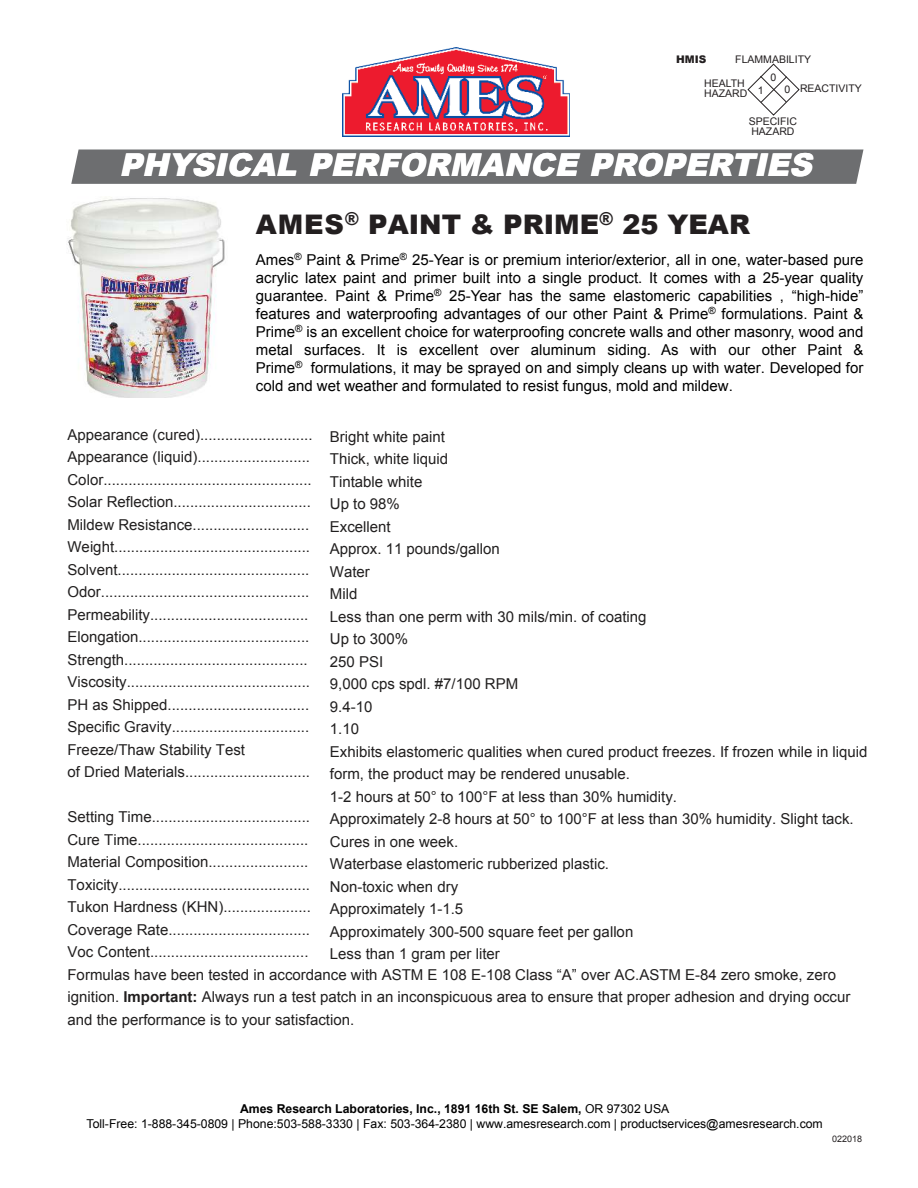
<style>
.page{position:relative;width:918px;height:1188px;background:#fff}
.page>*{position:absolute;margin:0;border:0;box-sizing:border-box;transform-origin:0 0}
.t1{font:italic 900 31.5px "Arial";color:#fff}
.t2{font:900 27px "Arial";color:#231f20}
.t3{font:15px/22.5px "Arial";color:#211f1f}
.t4{font:15px/18px "Arial";color:#000;text-align:justify}
.t5{font:12.3px/15px "Arial";color:#000;text-align:center}
.t6{font:10.5px/10.5px "Arial";color:#231f20}
.t7{font:900 10.5px "Arial";color:#231f20}
.t8{font:9px "Arial";color:#231f20}
.s1{font-weight:700}
</style>
<div class="page">
<div style="left:71px;top:150px;width:792px;height:34px;background:#6d6e70"></div>
<svg style="left:747px;top:63px;width:53px;height:53px"></svg>
<img style="left:67px;top:197px;width:158px;height:201px">
<img style="left:343px;top:48px;width:226px;height:89px">
<p class="t7" style="left:676px;top:53px;width:32px">HMIS</p>
<p class="t6" style="left:735px;top:55px;width:77px">FLAMMABILITY</p>
<p class="t6" style="left:800px;top:84px;width:63px">REACTIVITY</p>
<p class="t6" style="left:770px;top:73px;width:7px">0</p>
<p class="t6" style="left:704px;top:79px;width:45px">HEALTH<br>HAZARD</p>
<p class="t6" style="left:785px;top:85px;width:7px">0</p>
<p class="t6" style="left:758px;top:86px;width:7px">1</p>
<p class="t6" style="left:749px;top:117px;width:50px">SPECIFIC<br>HAZARD</p>
<h1 class="t1" style="left:120px;top:146px;width:698px">PHYSICAL PERFORMANCE PROPERTIES</h1>
<h2 class="t2" style="left:256px;top:209px;width:496px">AMES<sup>®</sup> PAINT &amp; PRIME<sup>®</sup> 25 YEAR</h2>
<p class="t4" style="left:256px;top:252px;width:609px">Ames<sup>®</sup> Paint &amp; Prime<sup>®</sup> 25-Year is or premium interior/exterior, all in one, water-based pure acrylic latex paint and primer built into a single product. It comes with a 25-year quality guarantee. Paint &amp; Prime<sup>®</sup> 25-Year has the same elastomeric capabilities , “high-hide” features and waterproofing advantages of our other Paint &amp; Prime<sup>®</sup> formulations. Paint &amp; Prime<sup>®</sup> is an excellent choice for waterproofing concrete walls and other masonry, wood and metal surfaces. It is excellent over aluminum siding. As with our other Paint &amp; Prime<sup>®</sup> formulations, it may be sprayed on and simply cleans up with water. Developed for cold and wet weather and formulated to resist fungus, mold and mildew.</p>
<p class="t3" style="left:68px;top:425px;width:247px">Appearance (cured)...........................<br>Appearance (liquid)...........................<br>Color..................................................<br>Solar Reflection.................................<br>Mildew Resistance............................<br>Weight...............................................<br>Solvent..............................................<br>Odor..................................................<br>Permeability......................................<br>Elongation.........................................<br>Strength............................................<br>Viscosity............................................<br>PH as Shipped..................................<br>Specific Gravity.................................<br>Freeze/Thaw Stability Test<br>of Dried Materials..............................</p>
<p class="t3" style="left:68px;top:807px;width:784px">Setting Time......................................<br>Cure Time.........................................<br>Material Composition........................<br>Toxicity..............................................<br>Tukon Hardness (KHN).....................<br>Coverage Rate..................................<br>Voc Content......................................<br>Formulas have been tested in accordance with ASTM E 108 E-108 Class “A” over AC.ASTM E-84 zero smoke, zero ignition. <span class="s1">Important:</span> Always run a test patch in an inconspicuous area to ensure that proper adhesion and drying occur and the performance is to your satisfaction.</p>
<p class="t3" style="left:330px;top:427px;width:539px">Bright white paint<br>Thick, white liquid<br>Tintable white<br>Up to 98%<br>Excellent<br>Approx. 11 pounds/gallon<br>Water<br>Mild<br>Less than one perm with 30 mils/min. of coating<br>Up to 300%<br>250 PSI<br>9,000 cps spdl. #7/100 RPM<br>9.4-10<br>1.10<br>Exhibits elastomeric qualities when cured product freezes. If frozen while in liquid form, the product may be rendered unusable.<br>1-2 hours at 50° to 100°F at less than 30% humidity.<br>Approximately 2-8 hours at 50° to 100°F at less than 30% humidity. Slight tack.<br>Cures in one week.<br>Waterbase elastomeric rubberized plastic.<br>Non-toxic when dry<br>Approximately 1-1.5<br>Approximately 300-500 square feet per gallon<br>Less than 1 gram per liter</p>
<p class="t5" style="left:87px;top:1102px;width:738px"><span class="s1">Ames Research Laboratories, Inc., 1891 16th St. SE Salem,</span> OR 97302 USA<br>Toll-Free: 1-888-345-0809 | Phone:503-588-3330 | Fax: 503-364-2380 | www.amesresearch.com | productservices@amesresearch.com</p>
<p class="t8" style="left:832px;top:1135px;width:32px">022018</p>
</div>
